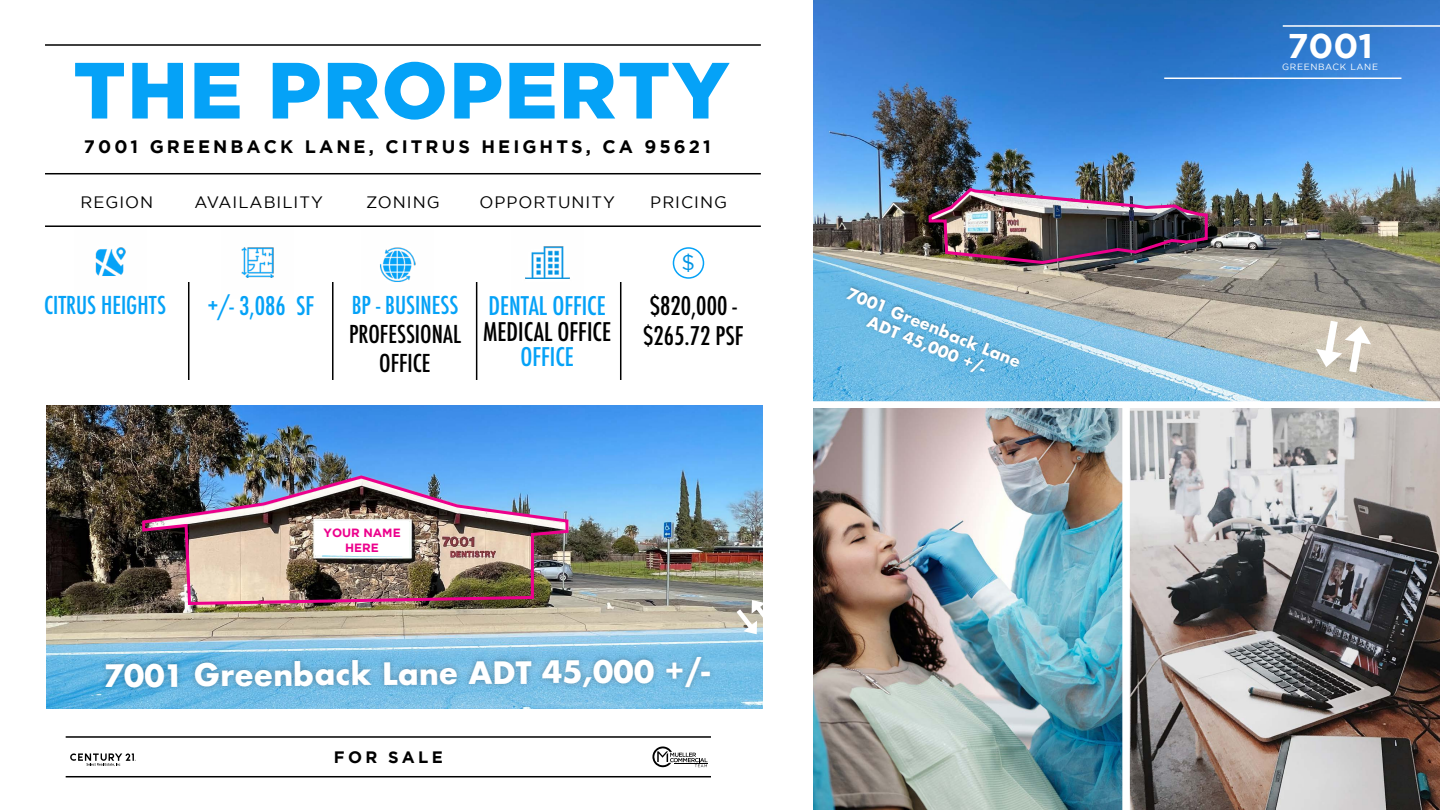
<style>
.page{position:relative;width:1440px;height:810px;background:#fff}
.page>*{position:absolute;margin:0;border:0;box-sizing:border-box;transform-origin:0 0}
.t1{font:900 79.5px "Gotham";letter-spacing:.02em;color:#05a2f7}
.t2{font:700 34.2px "Gotham";color:#fff}
.t3{font:700 30px "Futura";color:#fff}
.t4{font:500 condensed 25.05px/30px "Futura";color:#000}
.t5{font:500 condensed 25.05px "Futura";color:#05a2f7}
.t6{font:500 condensed 24px "Futura";color:#05a2f7}
.t7{font:500 condensed 24px/28.8px "Futura";color:#000;text-align:center}
.t8{font:21.45px "Gotham";color:#0094e5}
.t9{font:700 18px "Gotham";letter-spacing:.17em;color:#000}
.t10{font:16.5px "Gotham";letter-spacing:.06em;color:#000}
.t11{font:700 16.5px "Gotham";letter-spacing:.2em;color:#000}
.t12{font:700 15.75px/18.9px "Futura";color:#fff;text-align:center}
.t13{font:700 12px/14.4px "Gotham";color:#ec008c;text-align:center}
.t14{font:9px "Gotham";letter-spacing:.07em;color:#fff}
</style>
<div class="page">
<hr style="left:45px;top:44px;width:715px;height:2px;background:#000">
<hr style="left:45px;top:173px;width:715px;height:1px;background:#000">
<hr style="left:45px;top:225px;width:715px;height:2px;background:#000">
<hr style="left:188px;top:282px;width:1px;height:98px;background:#000">
<hr style="left:332px;top:282px;width:1px;height:98px;background:#000">
<hr style="left:476px;top:282px;width:1px;height:98px;background:#000">
<hr style="left:620px;top:282px;width:1px;height:98px;background:#000">
<hr style="left:66px;top:736px;width:645px;height:2px;background:#000">
<hr style="left:66px;top:776px;width:645px;height:1px;background:#000">
<svg style="left:70px;top:753px;width:66px;height:13px"></svg>
<svg style="left:652px;top:747px;width:55px;height:20px"></svg>
<img style="left:241px;top:247px;width:33px;height:31px">
<img style="left:525px;top:246px;width:45px;height:33px">
<img style="left:95px;top:247px;width:31px;height:29px">
<img style="left:380px;top:247px;width:36px;height:35px">
<div style="left:672px;top:247px;width:32px;height:32px;border:2px solid #05a2f7;border-radius:50%"></div>
<img style="left:46px;top:405px;width:716px;height:303px">
<img style="left:141px;top:474px;width:429px;height:133px">
<svg style="left:99px;top:650px;width:617px;height:49px;background:#6cb2d8"></svg>
<img style="left:813px;top:0;width:626px;height:401px">
<hr style="left:1282px;top:25px;width:157px;height:2px;background:#fff">
<hr style="left:1164px;top:78px;width:237px;height:1px;background:#fff">
<img style="left:813px;top:409px;width:309px;height:401px">
<svg style="left:1129px;top:409px;width:310px;height:401px;background:#9b9796"></svg>
<img style="left:927px;top:186px;width:282px;height:80px">
<svg style="left:1315px;top:321px;width:56px;height:51px"></svg>
<svg style="left:736px;top:600px;width:27px;height:34px"></svg>
<svg style="left:834px;top:282px;width:192px;height:110px;background:#70b7dd"></svg>
<svg style="left:315px;top:520px;width:94px;height:37px"></svg>
<h1 class="t1" style="left:73px;top:44px;width:657px">THE PROPERTY</h1>
<p class="t9" style="left:84px;top:136px;width:628px">7001 GREENBACK LANE, CITRUS HEIGHTS, CA 95621</p>
<p class="t10" style="left:80px;top:193px;width:74px">REGION</p>
<p class="t10" style="left:194px;top:193px;width:130px">AVAILABILITY</p>
<p class="t10" style="left:366px;top:193px;width:75px">ZONING</p>
<p class="t10" style="left:479px;top:193px;width:137px">OPPORTUNITY</p>
<p class="t10" style="left:650px;top:193px;width:78px">PRICING</p>
<h3 class="t6" style="left:44px;top:290px;width:123px">CITRUS HEIGHTS</h3>
<h3 class="t5" style="left:208px;top:290px;width:108px">+/- 3,086 SF</h3>
<h3 class="t6" style="left:352px;top:290px;width:108px">BP - BUSINESS</h3>
<h3 class="t7" style="left:349px;top:320px;width:113px">PROFESSIONAL<br>OFFICE</h3>
<h3 class="t5" style="left:488px;top:290px;width:119px">DENTAL OFFICE</h3>
<h3 class="t4" style="left:483px;top:317px;width:129px">MEDICAL OFFICE</h3>
<h3 class="t5" style="left:520px;top:341px;width:55px">OFFICE</h3>
<h3 class="t8" style="left:681px;top:250px;width:15px">$</h3>
<h3 class="t4" style="left:643px;top:291px;width:102px">$820,000 - $265.72 PSF</h3>
<p class="t13" style="left:323px;top:525px;width:79px">YOUR NAME<br>HERE</p>
<h3 class="t3" style="left:104px;top:652px;width:608px">7001 Greenback Lane ADT 45,000 +/-</h3>
<p class="t11" style="left:334px;top:747px;width:110px">FOR SALE</p>
<p class="t12" style="left:851px;top:284px;width:188px;rotate:22deg">7001 Greenback Lane<br>ADT 45,000 +/-</p>
<h2 class="t2" style="left:1287px;top:27px;width:87px">7001</h2>
<p class="t14" style="left:1282px;top:61px;width:97px">GREENBACK LANE</p>
</div>
